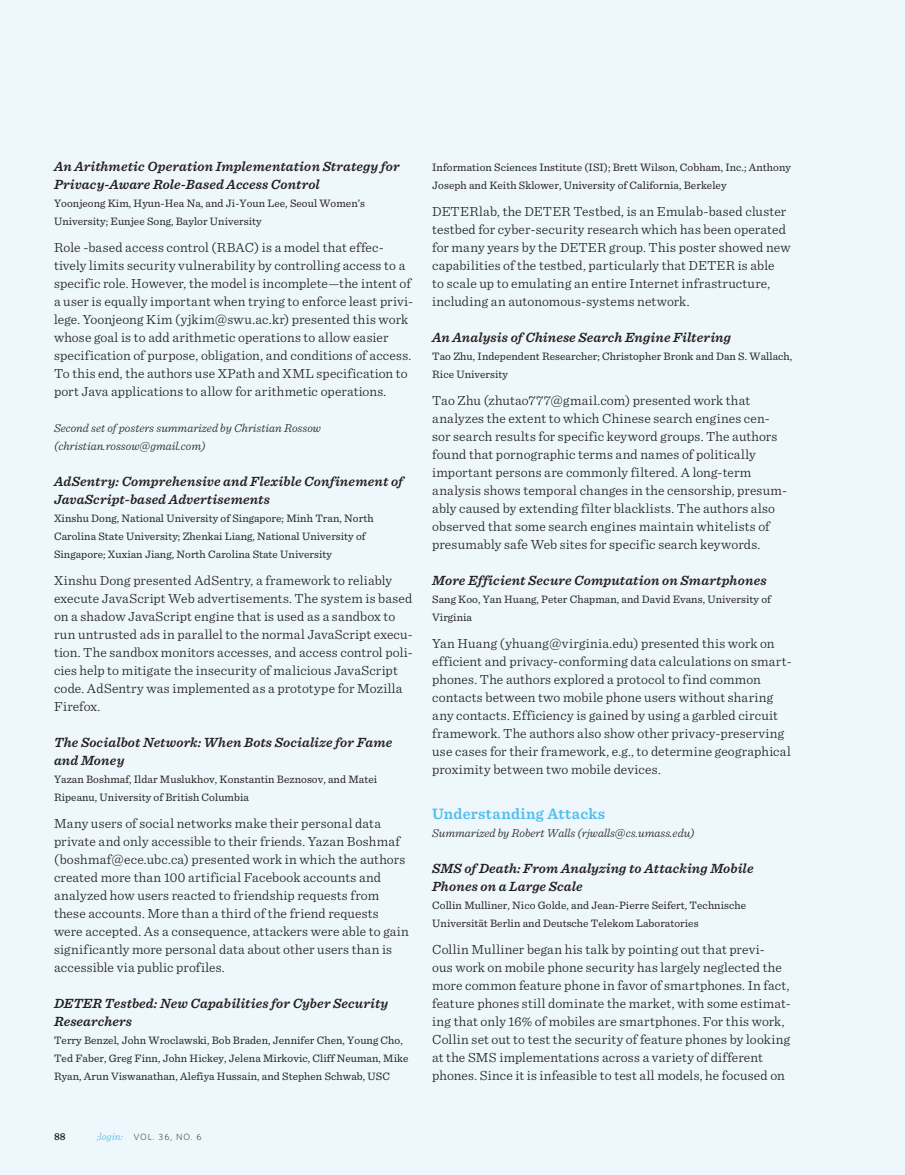
<style>
.page{position:relative;width:905px;height:1175px;background:#fff}
.page>*{position:absolute;margin:0;border:0;box-sizing:border-box;transform-origin:0 0}
.t1{font:600 15.75px "Sentinel";letter-spacing:.025em;color:#4fbdec}
.t2{font:300 13.8px/18px "Sentinel";letter-spacing:.01em;color:#231f20}
.t3{font:italic 600 13.8px/18px "Sentinel";letter-spacing:.01em;color:#231f20}
.t4{font:italic 300 12px/18px "Sentinel";color:#231f20}
.t5{font:11.25px/18px "Sentinel";letter-spacing:.005em;color:#231f20}
.t6{font:600 10.5px "Sentinel";color:#231f20}
.t7{font:300 9px "Whitney";letter-spacing:.1em;color:#231f20}
.s1{font-family:"Sentinel";font-style:italic;font-size:10.5px;color:#4fbdec}
</style>
<div class="page">
<div style="left:0;top:0;width:904px;height:1174px;background:#edf7fc"></div>
<p class="t3" style="left:54px;top:157px;width:347px">An Arithmetic Operation Implementation Strategy for<br>Privacy-Aware Role-Based Access Control</p>
<p class="t5" style="left:54px;top:194px;width:312px">Yoonjeong Kim, Hyun-Hea Na, and Ji-Youn Lee, Seoul Women’s<br>University; Eunjee Song, Baylor University</p>
<p class="t2" style="left:54px;top:238px;width:360px">Role -based access control (RBAC) is a model that effec&shy;tively limits security vulnerability by controlling access to a specific role. However, the model is incomplete—the intent of a user is equally important when trying to enforce least privi&shy;lege. Yoonjeong Kim (yjkim@swu.ac.kr) presented this work whose goal is to add arithmetic operations to allow easier specification of purpose, obligation, and conditions of access.<br>To this end, the authors use XPath and XML specification to port Java applications to allow for arithmetic operations.</p>
<p class="t4" style="left:54px;top:419px;width:268px">Second set of posters summarized by Christian Rossow (christian.rossow@gmail.com)</p>
<p class="t3" style="left:54px;top:472px;width:350px">AdSentry: Comprehensive and Flexible Confinement of<br>JavaScript-based Advertisements</p>
<p class="t5" style="left:54px;top:509px;width:321px">Xinshu Dong, National University of Singapore; Minh Tran, North<br>Carolina State University; Zhenkai Liang, National University of<br>Singapore; Xuxian Jiang, North Carolina State University</p>
<p class="t2" style="left:54px;top:571px;width:360px">Xinshu Dong presented AdSentry, a framework to reliably execute JavaScript Web advertisements. The system is based on a shadow JavaScript engine that is used as a sandbox to run untrusted ads in parallel to the normal JavaScript execu&shy;tion. The sandbox monitors accesses, and access control poli&shy;cies help to mitigate the insecurity of malicious JavaScript code. AdSentry was implemented as a prototype for Mozilla Firefox.</p>
<p class="t3" style="left:54px;top:733px;width:340px">The Socialbot Network: When Bots Socialize for Fame and Money</p>
<p class="t5" style="left:54px;top:770px;width:324px">Yazan Boshmaf, Ildar Muslukhov, Konstantin Beznosov, and Matei<br>Ripeanu, University of British Columbia</p>
<p class="t2" style="left:54px;top:814px;width:356px">Many users of social networks make their personal data private and only accessible to their friends. Yazan Boshmaf (boshmaf@ece.ubc.ca) presented work in which the authors created more than 100 artificial Facebook accounts and analyzed how users reacted to friendship requests from these accounts. More than a third of the friend requests were accepted. As a consequence, attackers were able to gain significantly more personal data about other users than is accessible via public profiles.</p>
<p class="t3" style="left:54px;top:994px;width:336px">DETER Testbed: New Capabilities for Cyber Security<br>Researchers</p>
<p class="t5" style="left:54px;top:1031px;width:356px">Terry Benzel, John Wroclawski, Bob Braden, Jennifer Chen, Young Cho,<br>Ted Faber, Greg Finn, John Hickey, Jelena Mirkovic, Cliff Neuman, Mike<br>Ryan, Arun Viswanathan, Alefiya Hussain, and Stephen Schwab, USC</p>
<p class="t5" style="left:432px;top:158px;width:360px">Information Sciences Institute (ISI); Brett Wilson, Cobham, Inc.; Anthony<br>Joseph and Keith Sklower, University of California, Berkeley</p>
<p class="t2" style="left:432px;top:202px;width:360px">DETERlab, the DETER Testbed, is an Emulab-based cluster testbed for cyber-security research which has been operated for many years by the DETER group. This poster showed new capabilities of the testbed, particularly that DETER is able<br>to scale up to emulating an entire Internet infrastructure, including an autonomous-systems network.</p>
<p class="t3" style="left:432px;top:328px;width:300px">An Analysis of Chinese Search Engine Filtering</p>
<p class="t5" style="left:432px;top:347px;width:361px">Tao Zhu, Independent Researcher; Christopher Bronk and Dan S. Wallach,<br>Rice University</p>
<p class="t2" style="left:432px;top:391px;width:356px">Tao Zhu (zhutao777@gmail.com) presented work that analyzes the extent to which Chinese search engines cen&shy;sor search results for specific keyword groups. The authors found that pornographic terms and names of politically important persons are commonly filtered. A long-term analysis shows temporal changes in the censorship, presum&shy;ably caused by extending filter blacklists. The authors also observed that some search engines maintain whitelists of presumably safe Web sites for specific search keywords.</p>
<p class="t3" style="left:432px;top:571px;width:336px">More Efficient Secure Computation on Smartphones</p>
<p class="t5" style="left:432px;top:590px;width:340px">Sang Koo, Yan Huang, Peter Chapman, and David Evans, University of<br>Virginia</p>
<p class="t2" style="left:432px;top:634px;width:361px">Yan Huang (yhuang@virginia.edu) presented this work on efficient and privacy-conforming data calculations on smart&shy;phones. The authors explored a protocol to find common contacts between two mobile phone users without sharing any contacts. Efficiency is gained by using a garbled circuit framework. The authors also show other privacy-preserving use cases for their framework, e.g., to determine geographical proximity between two mobile devices.</p>
<p class="t1" style="left:432px;top:804px;width:174px">Understanding Attacks</p>
<p class="t4" style="left:432px;top:824px;width:264px">Summarized by Robert Walls (rjwalls@cs.umass.edu)</p>
<p class="t3" style="left:432px;top:859px;width:323px">SMS of Death: From Analyzing to Attacking Mobile<br>Phones on a Large Scale</p>
<p class="t5" style="left:432px;top:896px;width:315px">Collin Mulliner, Nico Golde, and Jean-Pierre Seifert, Technische<br>Universität Berlin and Deutsche Telekom Laboratories</p>
<p class="t2" style="left:432px;top:940px;width:360px">Collin Mulliner began his talk by pointing out that previ-<br>ous work on mobile phone security has largely neglected the more common feature phone in favor of smartphones. In fact, feature phones still dominate the market, with some estimat&shy;ing that only 16% of mobiles are smartphones. For this work, Collin set out to test the security of feature phones by looking at the SMS implementations across a variety of different phones. Since it is infeasible to test all models, he focused on</p>
<p class="t6" style="left:54px;top:1129px;width:13px">88</p>
<p class="t7" style="left:97px;top:1131px;width:106px"><span class="s1">;login:</span> Vol. 36, No. 6</p>
</div>
